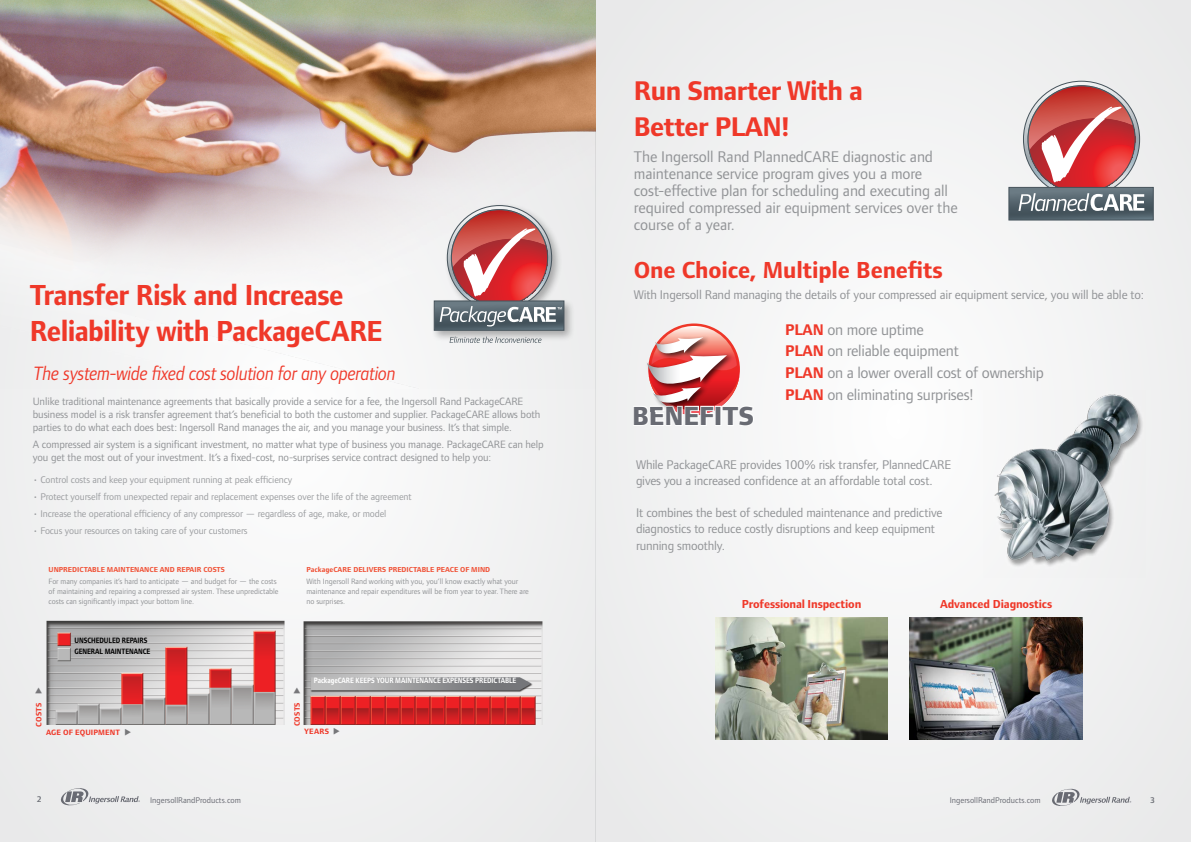
<style>
.page{position:relative;width:1191px;height:842px;background:#fff}
.page>*{position:absolute;margin:0;border:0;box-sizing:border-box;transform-origin:0 0}
.t1{font:700 30px/36px "Foundry Form Sans";letter-spacing:-.02em;color:#ef3829;scale:.95 1}
.t2{font:700 28px/36px "Foundry Form Sans";letter-spacing:-.02em;color:#ef3829}
.t3{font:800 27.1px "Foundry Form Sans";letter-spacing:-.005em;color:#696b73}
.t4{font:700 24px "Foundry Form Sans";letter-spacing:-.005em;color:#ef3829}
.t5{font:italic 20px "Foundry Form Sans";letter-spacing:-.02em;color:#ef3829;scale:.9 1}
.t6{font:16px/17px "Foundry Form Sans";letter-spacing:-.005em;color:#919396}
.t7{font:13px/16px "Foundry Form Sans";letter-spacing:-.01em;color:#919396}
.t8{font:700 12px "Foundry Form Sans";letter-spacing:-.01em;color:#ef3829}
.t9{font:11px/13.2px "Foundry Form Sans";letter-spacing:-.01em;color:#919396}
.t10{font:10px "Foundry Form Sans";letter-spacing:-.01em;color:#9b9da0}
.t11{font:8.5px "Foundry Form Sans";color:#696b73}
.t12{font:600 8.5px "Foundry Form Sans";color:#696b73}
.t13{font:8px/10px "Foundry Form Sans";letter-spacing:-.005em;color:#919396}
.t14{font:700 8px "Foundry Form Sans";letter-spacing:-.01em;color:#fff;scale:.85 1}
.t15{font:700 8px/11.6px "Foundry Form Sans";letter-spacing:-.01em;color:#000;scale:.85 1}
.t16{font:700 8px "Foundry Form Sans";letter-spacing:.02em;color:#ef3829}
.t17{font:700 7.5px "Foundry Form Sans";color:#f05237}
.s1{color:#919396}
.s2{color:#77777a}
.s3{font-weight:700;color:#ef3829}
</style>
<div class="page">
<div style="left:0;top:0;width:595px;height:842px;background:#f2f2f3"></div>
<div style="left:595px;top:0;width:596px;height:842px;background:#f0f1f1"></div>
<svg style="left:60px;top:788px;width:80px;height:18px"></svg>
<svg style="left:1052px;top:788px;width:79px;height:18px"></svg>
<img style="left:0;top:0;width:595px;height:389px">
<svg style="left:1023px;top:81px;width:116px;height:116px"></svg>
<svg style="left:1028px;top:86px;width:107px;height:107px"></svg>
<svg style="left:1009px;top:106px;width:144px;height:114px"></svg>
<svg style="left:633px;top:326px;width:121px;height:100px"></svg>
<img style="left:715px;top:618px;width:173px;height:121px">
<img style="left:909px;top:618px;width:173px;height:121px">
<img style="left:994px;top:394px;width:148px;height:172px">
<div style="left:32px;top:609px;width:266px;height:169px;background:#000;opacity:.15"></div>
<svg style="left:449px;top:342px;width:92px;height:1px"></svg>
<div style="left:431px;top:202px;width:144px;height:140px;background:#000;opacity:.3"></div>
<svg style="left:447px;top:206px;width:104px;height:104px"></svg>
<svg style="left:451px;top:210px;width:96px;height:96px"></svg>
<svg style="left:434px;top:228px;width:130px;height:102px"></svg>
<div style="left:296px;top:605px;width:259px;height:157px;background:#000;opacity:.15"></div>
<h1 class="t1" style="left:30px;top:277px;width:372px">Transfer Risk and Increase<br>Reliability with PackageCARE</h1>
<h3 class="t5" style="left:33px;top:362px;width:404px">The system-wide fixed cost solution for any operation</h3>
<p class="t9" style="left:33px;top:394px;width:509px">Unlike traditional maintenance agreements that basically provide a service for a fee, the Ingersoll Rand PackageCARE business model is a risk transfer agreement that’s beneficial to both the customer and supplier. PackageCARE allows both parties to do what each does best: Ingersoll Rand manages the air, and you manage your business. It’s that simple.</p>
<p class="t9" style="left:33px;top:438px;width:512px">A compressed air system is a significant investment, no matter what type of business you manage. PackageCARE can help you get the most out of your investment. It’s a fixed-cost, no-surprises service contract designed to help you:</p>
<p class="t10" style="left:33px;top:473px;width:261px"><span class="s1">•</span> Control costs and keep your equipment running at peak efficiency</p>
<p class="t10" style="left:33px;top:491px;width:380px"><span class="s1">•</span> Protect yourself from unexpected repair and replacement expenses over the life of the agreement</p>
<p class="t10" style="left:33px;top:508px;width:355px"><span class="s1">•</span> Increase the operational efficiency of any compressor — regardless of age, make, or model</p>
<p class="t10" style="left:33px;top:525px;width:216px"><span class="s1">•</span> Focus your resources on taking care of your customers</p>
<p class="t17" style="left:49px;top:565px;width:178px">UNPREDICTABLE MAINTENANCE AND REPAIR COSTS</p>
<p class="t13" style="left:49px;top:577px;width:231px">For many companies it’s hard to anticipate — and budget for — the costs of maintaining and repairing a compressed air system. These unpredictable costs can significantly impact your bottom line.</p>
<p class="t17" style="left:306px;top:565px;width:185px">PackageCARE DELIVERS PREDICTABLE PEACE OF MIND</p>
<p class="t13" style="left:306px;top:577px;width:224px">With Ingersoll Rand working with you, you’ll know exactly what your maintenance and repair expenditures will be from year to year. There are no surprises.</p>
<p class="t15" style="left:75px;top:634px;width:91px">UNSCHEDULED REPAIRS<br>GENERAL MAINTENANCE</p>
<p class="t14" style="left:314px;top:676px;width:240px">PackageCARE KEEPS YOUR MAINTENANCE EXPENSES PREDICTABLE</p>
<p class="t16" style="left:34px;top:726px;width:41px;rotate:-90deg">COSTS <span class="s2">◆</span></p>
<p class="t16" style="left:46px;top:727px;width:87px">AGE OF EQUIPMENT <span class="s2">◆</span></p>
<p class="t16" style="left:292px;top:726px;width:41px;rotate:-90deg">COSTS <span class="s2">◆</span></p>
<p class="t16" style="left:304px;top:727px;width:38px">YEARS <span class="s2">◆</span></p>
<h2 class="t2" style="left:634px;top:73px;width:231px">Run Smarter With a<br>Better PLAN!</h2>
<h3 class="t6" style="left:634px;top:148px;width:325px">The Ingersoll Rand PlannedCARE diagnostic and maintenance service program gives you a more cost-effective plan for scheduling and executing all required compressed air equipment services over the course of a year.</h3>
<h3 class="t4" style="left:634px;top:256px;width:311px">One Choice, Multiple Benefits</h3>
<p class="t7" style="left:634px;top:286px;width:512px">With Ingersoll Rand managing the details of your compressed air equipment service, you will be able to:</p>
<h3 class="t6" style="left:785px;top:318px;width:260px;line-height:21.7px"><span class="s3">PLAN</span> on more uptime<br><span class="s3">PLAN</span> on reliable equipment<br><span class="s3">PLAN</span> on a lower overall cost of ownership<br><span class="s3">PLAN</span> on eliminating surprises!</h3>
<h3 class="t3" style="left:632px;top:401px;width:123px">BENEFITS</h3>
<p class="t7" style="left:636px;top:457px;width:317px">While PackageCARE provides 100% risk transfer, PlannedCARE gives you a increased confidence at an affordable total cost.</p>
<p class="t7" style="left:636px;top:505px;width:308px">It combines the best of scheduled maintenance and predictive diagnostics to reduce costly disruptions and keep equipment running smoothly.</p>
<p class="t8" style="left:741px;top:597px;width:121px">Professional Inspection</p>
<p class="t8" style="left:940px;top:597px;width:114px">Advanced Diagnostics</p>
<p class="t12" style="left:37px;top:795px;width:6px">2</p>
<p class="t11" style="left:150px;top:795px;width:92px">IngersollRandProducts.com</p>
<p class="t11" style="left:949px;top:795px;width:92px">IngersollRandProducts.com</p>
<p class="t12" style="left:1150px;top:795px;width:6px">3</p>
</div>
